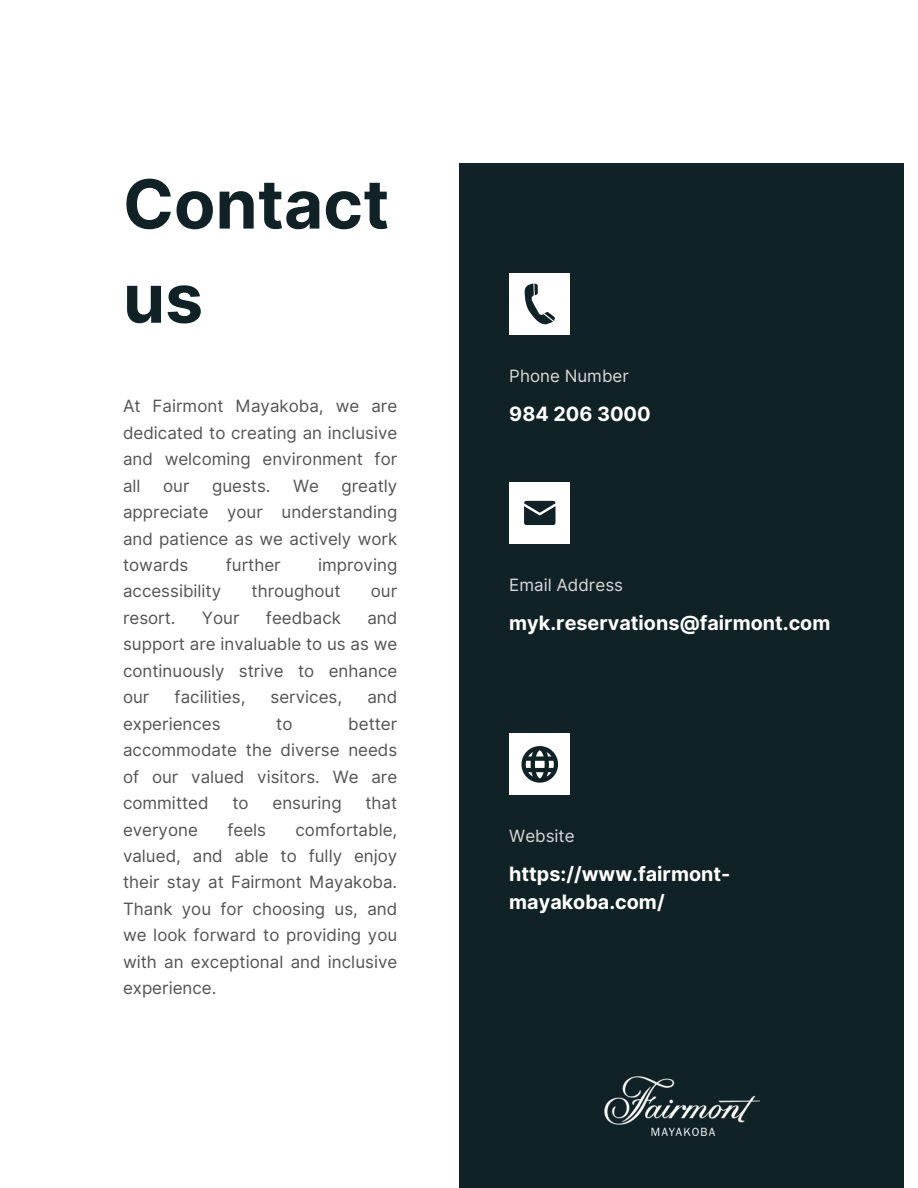
<style>
.page{position:relative;width:918px;height:1188px;background:#fff}
.page>*{position:absolute;margin:0;border:0;box-sizing:border-box;transform-origin:0 0}
.t1{font:700 67.8px/94.2px "Inter";color:#102226}
.t2{font:700 19.8px/27.5px "Inter";color:#fff}
.t3{font:16.95px/26.4px "Inter";color:#545454;text-align:justify}
.t4{font:16.95px "Inter";color:#dad9d8}
</style>
<div class="page">
<div style="left:459px;top:163px;width:445px;height:1025px;background:#102226"></div>
<div style="left:509px;top:274px;width:61px;height:61px;background:#fff"></div>
<div style="left:509px;top:482px;width:61px;height:62px;background:#fff"></div>
<div style="left:509px;top:734px;width:61px;height:61px;background:#fff"></div>
<svg style="left:525px;top:283px;width:30px;height:42px"></svg>
<svg style="left:524px;top:501px;width:32px;height:24px"></svg>
<svg style="left:521px;top:746px;width:37px;height:37px"></svg>
<img style="left:604px;top:1076px;width:156px;height:61px">
<p class="t1" style="left:123px;top:157px;width:268px">Contact us</p>
<p class="t3" style="left:123px;top:393px;width:276px">At Fairmont Mayakoba, we are dedicated to creating an inclusive and welcoming environment for all</p>
<p class="t3" style="left:123px;top:472px;width:276px;text-indent:218px">greatly appreciate your understanding and patience as we actively work towards</p>
<p class="t3" style="left:163px;top:472px;width:28px">our</p>
<p class="t3" style="left:212px;top:472px;width:60px">guests.</p>
<p class="t3" style="left:293px;top:472px;width:27px">We</p>
<p class="t3" style="left:226px;top:552px;width:56px">further</p>
<p class="t3" style="left:318px;top:552px;width:81px">improving</p>
<p class="t3" style="left:123px;top:578px;width:100px">accessibility</p>
<p class="t3" style="left:252px;top:578px;width:91px">throughout</p>
<p class="t3" style="left:371px;top:578px;width:28px">our</p>
<p class="t3" style="left:123px;top:605px;width:54px">resort.</p>
<p class="t3" style="left:202px;top:605px;width:39px">Your</p>
<p class="t3" style="left:266px;top:605px;width:77px">feedback</p>
<p class="t3" style="left:123px;top:605px;width:276px;text-indent:244px">and support are invaluable to us as we continuously strive to enhance our</p>
<p class="t3" style="left:175px;top:684px;width:72px">facilities,</p>
<p class="t3" style="left:271px;top:684px;width:73px">services,</p>
<p class="t3" style="left:367px;top:684px;width:31px">and</p>
<p class="t3" style="left:123px;top:710px;width:99px">experiences</p>
<p class="t3" style="left:276px;top:710px;width:18px">to</p>
<p class="t3" style="left:123px;top:710px;width:276px;text-indent:225px">better accommodate the diverse needs of our valued visitors. We are committed</p>
<p class="t3" style="left:232px;top:790px;width:18px">to</p>
<p class="t3" style="left:272px;top:790px;width:71px">ensuring</p>
<p class="t3" style="left:365px;top:790px;width:33px">that</p>
<p class="t3" style="left:123px;top:816px;width:276px;text-indent:173px">comfortable, valued, and able to fully enjoy their stay at Fairmont Mayakoba.<br>Thank you for choosing us, and we look forward to providing you with an exceptional and inclusive experience.</p>
<p class="t3" style="left:123px;top:816px;width:76px">everyone</p>
<p class="t3" style="left:227px;top:816px;width:40px">feels</p>
<p class="t4" style="left:509px;top:366px;width:121px">Phone Number</p>
<p class="t2" style="left:509px;top:400px;width:143px">984 206 3000</p>
<h2 class="t4" style="left:509px;top:575px;width:115px">Email Address</h2>
<p class="t2" style="left:509px;top:609px;width:323px">myk.reservations@fairmont.com</p>
<p class="t4" style="left:509px;top:826px;width:67px">Website</p>
<h2 class="t2" style="left:509px;top:860px;width:223px">https://www.fairmont&shy;mayakoba.com/</h2>
</div>
